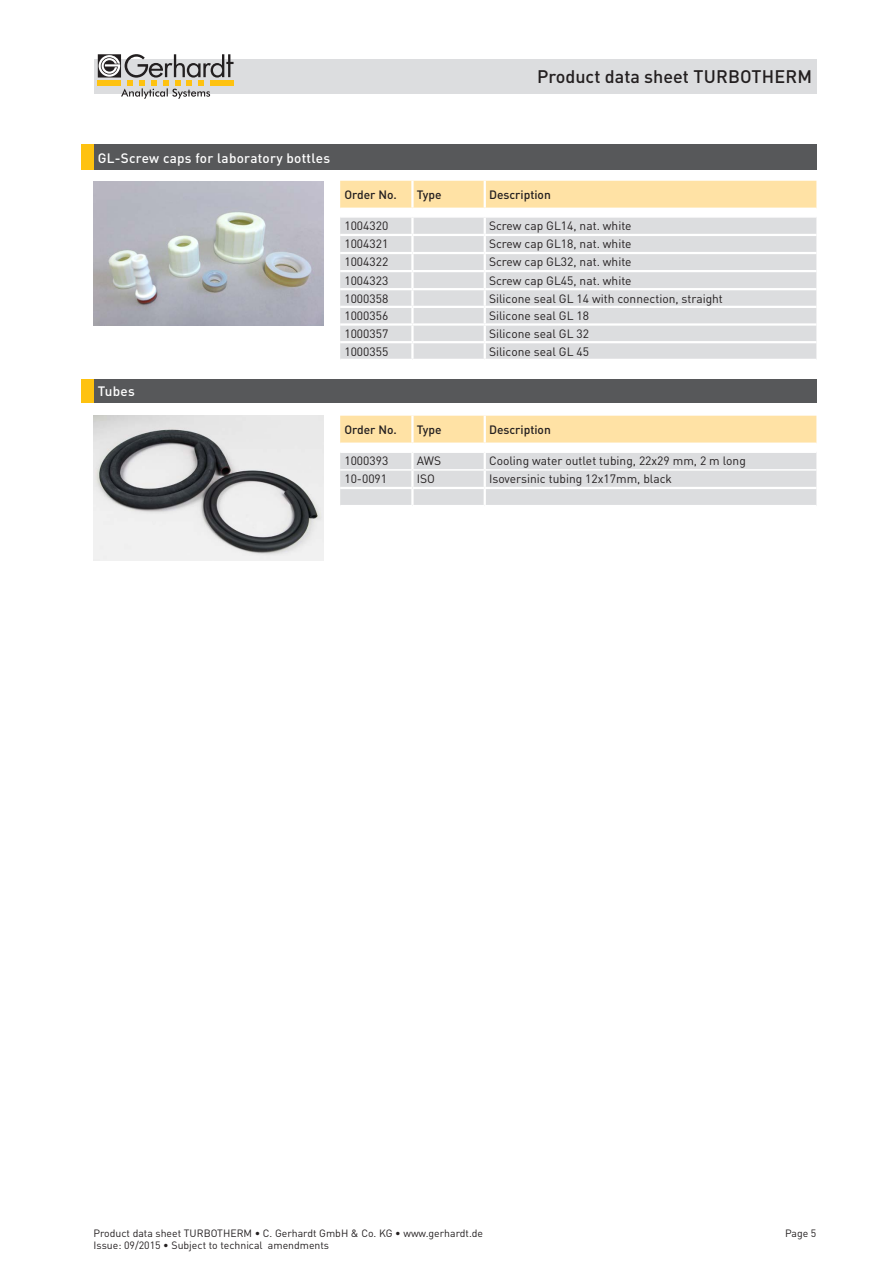
<style>
.page{position:relative;width:893px;height:1263px;background:#fff}
.page>*{position:absolute;margin:0;border:0;box-sizing:border-box;transform-origin:0 0}
.t1{font:500 18px "DINOT";color:#231f20}
.t2{font:500 13.5px "DINOT";letter-spacing:.02em;color:#fff}
.t3{font:12px "DINOT";color:#231f20}
.t4{font:500 12px "DINOT";color:#231f20}
.t5{font:10.5px "DINOT";color:#231f20}
</style>
<div class="page">
<div style="left:94px;top:59px;width:722px;height:34px;background:#dcdddf"></div>
<svg style="left:98px;top:54px;width:136px;height:45px"></svg>
<svg style="left:340px;top:181px;width:476px;height:178px;background:#e6e2db"></svg>
<hr style="left:411px;top:181px;width:3px;height:27px;background:#fff">
<hr style="left:484px;top:181px;width:2px;height:27px;background:#fff">
<hr style="left:340px;top:208px;width:72px;height:1px;background:#fff">
<hr style="left:412px;top:208px;width:73px;height:1px;background:#fff">
<hr style="left:485px;top:208px;width:331px;height:1px;background:#fff">
<div style="left:81px;top:145px;width:13px;height:25px;background:#fec210"></div>
<div style="left:94px;top:145px;width:722px;height:25px;background:#57585a"></div>
<img style="left:94px;top:181px;width:229px;height:144px">
<svg style="left:340px;top:416px;width:476px;height:89px;background:#ebe3d1"></svg>
<hr style="left:340px;top:469px;width:72px;height:2px;background:#fff">
<hr style="left:412px;top:469px;width:73px;height:2px;background:#fff">
<hr style="left:485px;top:469px;width:331px;height:2px;background:#fff">
<hr style="left:411px;top:416px;width:3px;height:27px;background:#fff">
<hr style="left:484px;top:416px;width:2px;height:27px;background:#fff">
<hr style="left:340px;top:443px;width:72px;height:1px;background:#fff">
<hr style="left:412px;top:443px;width:73px;height:1px;background:#fff">
<hr style="left:485px;top:443px;width:331px;height:1px;background:#fff">
<div style="left:81px;top:379px;width:13px;height:24px;background:#fec210"></div>
<div style="left:94px;top:379px;width:722px;height:24px;background:#57585a"></div>
<img style="left:94px;top:416px;width:229px;height:144px">
<h1 class="t1" style="left:537px;top:65px;width:276px">Product data sheet TURBOTHERM</h1>
<p class="t2" style="left:98px;top:149px;width:234px">GL-Screw caps for laboratory bottles</p>
<p class="t2" style="left:98px;top:383px;width:38px">Tubes</p>
<p class="t4" style="left:344px;top:187px;width:54px">Order No.</p>
<p class="t4" style="left:417px;top:187px;width:26px">Type</p>
<p class="t4" style="left:489px;top:187px;width:63px">Description</p>
<p class="t3" style="left:344px;top:218px;width:45px">1004320</p>
<p class="t3" style="left:489px;top:218px;width:144px">Screw cap GL14, nat. white</p>
<p class="t3" style="left:344px;top:237px;width:45px">1004321</p>
<p class="t3" style="left:489px;top:237px;width:144px">Screw cap GL18, nat. white</p>
<p class="t3" style="left:344px;top:255px;width:45px">1004322</p>
<p class="t3" style="left:489px;top:255px;width:144px">Screw cap GL32, nat. white</p>
<p class="t3" style="left:344px;top:273px;width:45px">1004323</p>
<p class="t3" style="left:489px;top:273px;width:144px">Screw cap GL45, nat. white</p>
<p class="t3" style="left:344px;top:291px;width:45px">1000358</p>
<p class="t3" style="left:489px;top:291px;width:235px">Silicone seal GL 14 with connection, straight</p>
<p class="t3" style="left:344px;top:308px;width:45px">1000356</p>
<p class="t3" style="left:489px;top:308px;width:102px">Silicone seal GL 18</p>
<p class="t3" style="left:344px;top:326px;width:45px">1000357</p>
<p class="t3" style="left:489px;top:326px;width:102px">Silicone seal GL 32</p>
<p class="t3" style="left:344px;top:344px;width:45px">1000355</p>
<p class="t3" style="left:489px;top:344px;width:102px">Silicone seal GL 45</p>
<p class="t4" style="left:344px;top:422px;width:54px">Order No.</p>
<p class="t4" style="left:417px;top:422px;width:26px">Type</p>
<p class="t4" style="left:489px;top:422px;width:63px">Description</p>
<p class="t3" style="left:344px;top:453px;width:45px">1000393</p>
<p class="t3" style="left:417px;top:453px;width:26px">AWS</p>
<p class="t3" style="left:489px;top:453px;width:258px">Cooling water outlet tubing, 22x29 mm, 2 m long</p>
<p class="t3" style="left:344px;top:471px;width:44px">10-0091</p>
<p class="t3" style="left:417px;top:471px;width:20px">ISO</p>
<p class="t3" style="left:489px;top:471px;width:184px">Isoversinic tubing 12x17mm, black</p>
<p class="t5" style="left:94px;top:1226px;width:391px">Product data sheet TURBOTHERM • C. Gerhardt GmbH &amp; Co. KG • www.gerhardt.de</p>
<p class="t5" style="left:785px;top:1226px;width:33px">Page 5</p>
<p class="t5" style="left:94px;top:1239px;width:237px">Issue: 09/2015 • Subject to technical amendments</p>
</div>
